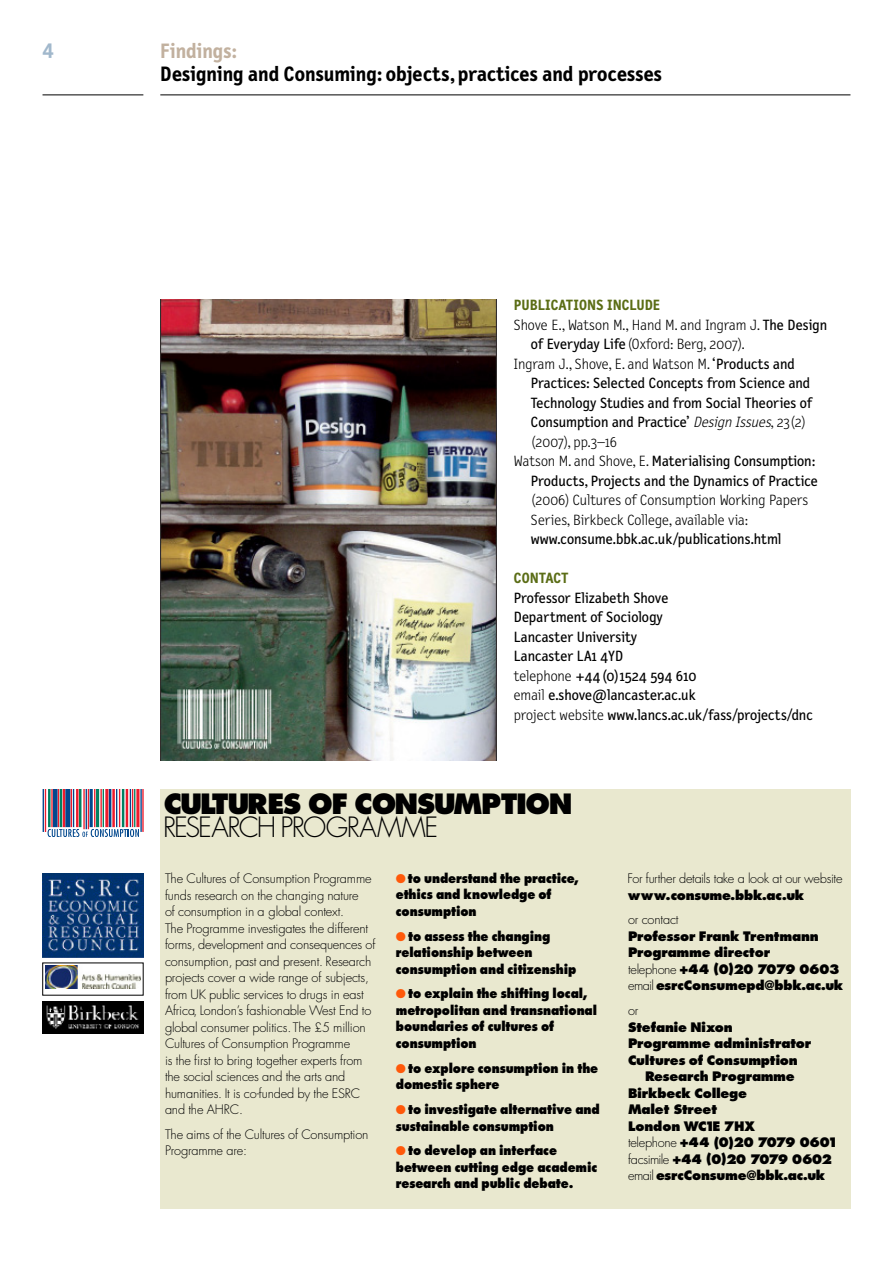
<style>
.page{position:relative;width:893px;height:1263px;background:#fff}
.page>*{position:absolute;margin:0;border:0;box-sizing:border-box;transform-origin:0 0}
.t1{font:800 27.15px "Futura";letter-spacing:-.05em;color:#000}
.t2{font:300 27.15px "Futura";letter-spacing:-.055em;color:#000}
.t3{font:700 21px "Letter Gothic Text";color:#000}
.t4{font:700 21px "Letter Gothic Text";color:#c2b19f}
.t5{font:700 21px "Letter Gothic Text";color:#a1b8cc}
.t6{font:15px/19.5px "Letter Gothic Text";color:#000}
.t7{font:300 15px/19.5px "Letter Gothic Text";color:#000}
.t8{font:700 15px "Letter Gothic Text";color:#5b6d16}
.t9{font:300 12.75px/16.5px "Futura";letter-spacing:-.015em;color:#000}
.t10{font:800 12.75px/16.5px "Futura";letter-spacing:-.01em;color:#000;scale:.9 1}
.t11{font:800 12.75px/16.5px "Futura";letter-spacing:-.01em;color:#000}
.s1{font-weight:400}
.s2{font-weight:300;font-style:italic}
.s3{font-weight:300}
.s4{color:#ff590a}
</style>
<div class="page">
<div style="left:160px;top:789px;width:690px;height:420px;background:#e9e8cf"></div>
<img style="left:43px;top:1001px;width:100px;height:32px">
<img style="left:45px;top:965px;width:95px;height:23px">
<img style="left:43px;top:873px;width:100px;height:84px">
<hr style="left:160px;top:95px;width:690px;height:1px;background:#000">
<hr style="left:43px;top:95px;width:100px;height:1px;background:#000">
<svg style="left:42px;top:789px;width:101px;height:47px"></svg>
<hr style="left:43px;top:789px;width:1px;height:43px;background:#01478d">
<hr style="left:45px;top:789px;width:1px;height:43px;background:#ee1b2c">
<hr style="left:48px;top:789px;width:2px;height:38px;background:#008061">
<hr style="left:52px;top:789px;width:1px;height:38px;background:#ee1b2c">
<hr style="left:54px;top:789px;width:3px;height:38px;background:#01478d">
<hr style="left:58px;top:789px;width:1px;height:38px;background:#ee1b2c">
<hr style="left:76px;top:789px;width:2px;height:38px;background:#ee1b2c">
<hr style="left:60px;top:789px;width:2px;height:38px;background:#008061">
<hr style="left:63px;top:789px;width:2px;height:38px;background:#ee1b2c">
<hr style="left:66px;top:789px;width:4px;height:38px;background:#01478d">
<hr style="left:71px;top:789px;width:1px;height:38px;background:#ee1b2c">
<hr style="left:73px;top:789px;width:1px;height:38px;background:#01478d">
<hr style="left:79px;top:789px;width:2px;height:38px;background:#008061">
<hr style="left:84px;top:789px;width:1px;height:40px;background:#ee1b2c">
<hr style="left:86px;top:789px;width:1px;height:40px;background:#01478d">
<hr style="left:88px;top:789px;width:1px;height:40px;background:#ee1b2c">
<hr style="left:90px;top:789px;width:2px;height:38px;background:#01478d">
<hr style="left:94px;top:789px;width:1px;height:38px;background:#ee1b2c">
<hr style="left:97px;top:789px;width:2px;height:38px;background:#008061">
<hr style="left:101px;top:789px;width:1px;height:38px;background:#ee1b2c">
<hr style="left:106px;top:789px;width:2px;height:38px;background:#ee1b2c">
<hr style="left:103px;top:789px;width:1px;height:38px;background:#008061">
<hr style="left:109px;top:789px;width:2px;height:38px;background:#01478d">
<hr style="left:116px;top:789px;width:1px;height:38px;background:#01478d">
<hr style="left:122px;top:789px;width:2px;height:38px;background:#008061">
<hr style="left:113px;top:789px;width:1px;height:38px;background:#ee1b2c">
<hr style="left:119px;top:789px;width:1px;height:38px;background:#ee1b2c">
<hr style="left:126px;top:789px;width:2px;height:38px;background:#ee1b2c">
<hr style="left:141px;top:789px;width:1px;height:43px;background:#01478d">
<hr style="left:143px;top:789px;width:1px;height:43px;background:#ee1b2c">
<hr style="left:130px;top:789px;width:1px;height:38px;background:#01478d">
<hr style="left:132px;top:789px;width:1px;height:38px;background:#ee1b2c">
<hr style="left:134px;top:789px;width:1px;height:38px;background:#008061">
<hr style="left:137px;top:789px;width:2px;height:38px;background:#ee1b2c">
<svg style="left:48px;top:829px;width:91px;height:8px"></svg>
<img style="left:160px;top:299px;width:337px;height:462px">
<h2 class="t5" style="left:43px;top:35px;width:13px">4</h2>
<h2 class="t4" style="left:160px;top:39px;width:79px">Findings:</h2>
<h2 class="t3" style="left:160px;top:61px;width:503px">Designing and Consuming: objects, practices and processes</h2>
<p class="t8" style="left:514px;top:296px;width:148px">PUBLICATIONS INCLUDE</p>
<p class="t7" style="left:514px;top:315px;width:315px">Shove E., Watson M., Hand M. and Ingram J. <span class="s1">The Design</span></p>
<p class="t7" style="left:531px;top:334px;width:215px"><span class="s1">of Everyday Life</span>(Oxford: Berg, 2007).</p>
<p class="t7" style="left:514px;top:354px;width:282px">Ingram J., Shove, E. and Watson M. <span class="s1">‘Products and</span></p>
<p class="t6" style="left:531px;top:373px;width:281px">Practices: Selected Concepts from Science and</p>
<p class="t6" style="left:531px;top:393px;width:283px">Technology Studies and from Social Theories of</p>
<p class="t6" style="left:531px;top:412px;width:277px">Consumption and Practice’ <span class="s2">Design Issues</span><span class="s3">, 23(2)</span></p>
<p class="t7" style="left:531px;top:432px;width:88px">(2007), pp.3–16</p>
<p class="t6" style="left:514px;top:451px;width:303px"><span class="s3">Watson M. and Shove, E.</span> Materialising Consumption:</p>
<p class="t6" style="left:531px;top:471px;width:288px">Products, Projects and the Dynamics of Practice</p>
<p class="t7" style="left:531px;top:490px;width:279px">(2006) Cultures of Consumption Working Papers<br>Series, Birkbeck College, available via:</p>
<p class="t6" style="left:531px;top:529px;width:252px">www.consume.bbk.ac.uk/publications.html</p>
<p class="t8" style="left:514px;top:569px;width:56px">CONTACT</p>
<p class="t6" style="left:514px;top:588px;width:300px">Professor Elizabeth Shove<br>Department of Sociology<br>Lancaster University<br>Lancaster LA1 4YD<br><span class="s3">telephone</span> +44 (0)1524 594 610<br><span class="s3">email</span> e.shove@lancaster.ac.uk<br><span class="s3">project website</span> www.lancs.ac.uk/fass/projects/dnc</p>
<h1 class="t1" style="left:164px;top:792px;width:410px">CULTURES OF CONSUMPTION</h1>
<h1 class="t2" style="left:163px;top:814px;width:277px">RESEARCH PROGRAMME</h1>
<p class="t9" style="left:165px;top:871px;width:212px">The Cultures of Consumption Programme funds research on the changing nature<br>of consumption in a global context.<br>The Programme investigates the different forms, development and consequences of consumption, past and present. Research projects cover a wide range of subjects, from UK public services to drugs in east Africa, London’s fashionable West End to global consumer politics.The £5 million Cultures of Consumption Programme<br>is the first to bring together experts from the social sciences and the arts and humanities. It is co-funded by the ESRC and the AHRC.</p>
<p class="t9" style="left:165px;top:1127px;width:205px">The aims of the Cultures of Consumption<br>Programme are:</p>
<p class="t10" style="left:396px;top:871px;width:205px"><span class="s4">●</span> to understand the practice, ethics and knowledge of consumption</p>
<p class="t10" style="left:396px;top:929px;width:202px"><span class="s4">●</span> to assess the changing relationship between consumption and citizenship</p>
<p class="t10" style="left:396px;top:986px;width:225px"><span class="s4">●</span> to explain the shifting local, metropolitan and transnational boundaries of cultures of consumption</p>
<p class="t10" style="left:396px;top:1061px;width:226px"><span class="s4">●</span> to explore consumption in the domestic sphere</p>
<p class="t10" style="left:396px;top:1102px;width:228px"><span class="s4">●</span> to investigate alternative and sustainable consumption</p>
<p class="t10" style="left:396px;top:1143px;width:225px"><span class="s4">●</span> to develop an interface between cutting edge academic research and public debate.</p>
<p class="t9" style="left:627px;top:871px;width:217px">For further details take a look at our website</p>
<p class="t11" style="left:628px;top:888px;width:178px">www.consume.bbk.ac.uk</p>
<p class="t9" style="left:628px;top:912px;width:52px">or contact</p>
<p class="t11" style="left:628px;top:929px;width:217px">Professor Frank Trentmann<br>Programme director<br><span class="s3">telephone</span> +44 (0)20 7079 0603 <span class="s3">email</span> esrcConsumepd@bbk.ac.uk</p>
<p class="t9" style="left:628px;top:1003px;width:12px">or</p>
<p class="t11" style="left:628px;top:1020px;width:185px">Stefanie Nixon<br>Programme administrator<br>Cultures of Consumption</p>
<p class="t11" style="left:628px;top:1069px;width:212px;text-indent:17px">Research Programme<br>Birkbeck College<br>Malet Street<br>London WC1E 7HX<br><span class="s3">telephone</span> +44 (0)20 7079 0601 <span class="s3">facsimile</span> +44 (0)20 7079 0602 <span class="s3">email</span> esrcConsume@bbk.ac.uk</p>
</div>
